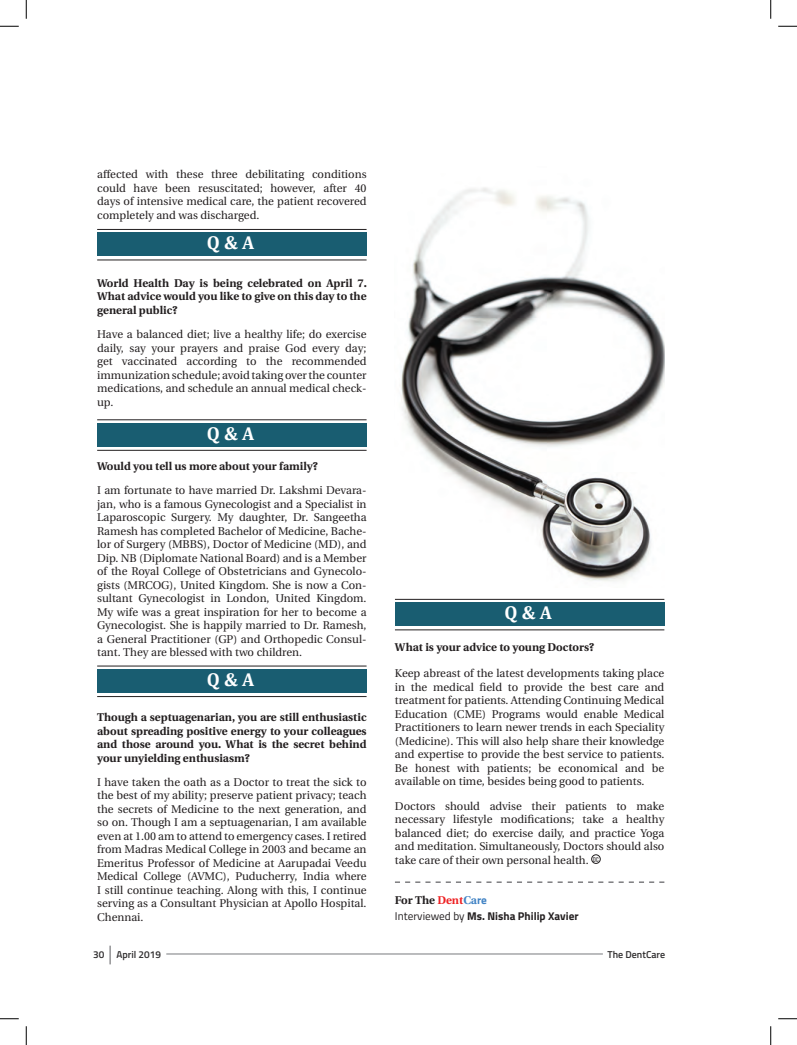
<style>
.page{position:relative;width:797px;height:1045px;background:#fff}
.page>*{position:absolute;margin:0;border:0;box-sizing:border-box;transform-origin:0 0}
.t1{font:700 18.75px "Cambria";color:#fff}
.t2{font:11.25px/13.5px "Heuristica";color:#231f20;text-align:justify}
.t3{font:700 11.25px/13.5px "Heuristica";color:#231f20;text-align:justify}
.t4{font:700 11.25px "Titillium";color:#231f20}
.t5{font:600 10px "Titillium Web";color:#312f30}
.t6{font:6.88px "Bebas Neue";color:#231f20}
.s1{color:#ee2123}
.s2{color:#4082c4}
.s3{font-family:"Titillium";color:#4082c4}
.s4{font-weight:400}
</style>
<div class="page">
<hr style="left:166px;top:953px;width:437px;height:1px;background:#939598">
<svg style="left:109px;top:945px;width:2px;height:19px"></svg>
<div style="left:97px;top:232px;width:269px;height:24px;background:#195d71"></div>
<hr style="left:97px;top:229px;width:269px;height:1px;background:#231f20">
<hr style="left:97px;top:259px;width:269px;height:1px;background:#231f20">
<div style="left:97px;top:423px;width:269px;height:23px;background:#195d71"></div>
<hr style="left:97px;top:419px;width:269px;height:1px;background:#231f20">
<hr style="left:97px;top:450px;width:269px;height:1px;background:#231f20">
<div style="left:97px;top:669px;width:269px;height:24px;background:#195d71"></div>
<hr style="left:97px;top:665px;width:269px;height:1px;background:#231f20">
<hr style="left:97px;top:696px;width:269px;height:1px;background:#231f20">
<div style="left:395px;top:602px;width:269px;height:24px;background:#195d71"></div>
<hr style="left:395px;top:599px;width:269px;height:1px;background:#231f20">
<hr style="left:395px;top:629px;width:269px;height:1px;background:#231f20">
<img style="left:401px;top:187px;width:263px;height:394px">
<svg style="left:395px;top:881px;width:269px;height:1px"></svg>
<div style="left:591px;top:854px;width:9px;height:9px;border:1px solid #231f20;border-radius:50%"></div>
<svg style="left:0;top:25px;width:19px;height:2px"></svg>
<svg style="left:778px;top:25px;width:19px;height:2px"></svg>
<svg style="left:0;top:1018px;width:19px;height:1px"></svg>
<svg style="left:778px;top:1018px;width:19px;height:1px"></svg>
<svg style="left:25px;top:0;width:2px;height:19px"></svg>
<svg style="left:25px;top:1026px;width:2px;height:19px"></svg>
<svg style="left:770px;top:0;width:1px;height:19px"></svg>
<svg style="left:770px;top:1026px;width:1px;height:19px"></svg>
<p class="t2" style="left:97px;top:168px;width:271px">affected with these three debilitating conditions could have been resuscitated; however, after 40 days of intensive medical care, the patient recovered completely and was discharged.</p>
<h1 class="t1" style="left:207px;top:229px;width:49px">Q &amp; A</h1>
<p class="t3" style="left:97px;top:276px;width:271px">World Health Day is being celebrated on April 7.<br>What advice would you like to give on this day to the general public?</p>
<p class="t2" style="left:97px;top:328px;width:271px">Have a balanced diet; live a healthy life; do exercise daily, say your prayers and praise God every day; get vaccinated according to the recommended immunization schedule; avoid taking over the counter medications, and schedule an annual medical check&shy;up.</p>
<h1 class="t1" style="left:207px;top:420px;width:49px">Q &amp; A</h1>
<p class="t3" style="left:97px;top:459px;width:222px">Would you tell us more about your family?</p>
<p class="t2" style="left:97px;top:484px;width:271px">I am fortunate to have married Dr. Lakshmi Devara&shy;jan, who is a famous Gynecologist and a Specialist in Laparoscopic Surgery. My daughter, Dr. Sangeetha Ramesh has completed Bachelor of Medicine, Bache&shy;lor of Surgery (MBBS), Doctor of Medicine (MD), and Dip. NB (Diplomate National Board) and is a Member of the Royal College of Obstetricians and Gynecolo&shy;gists (MRCOG), United Kingdom. She is now a Con&shy;sultant Gynecologist in London, United Kingdom.<br>My wife was a great inspiration for her to become a Gynecologist. She is happily married to Dr. Ramesh, a General Practitioner (GP) and Orthopedic Consul&shy;tant. They are blessed with two children.</p>
<h1 class="t1" style="left:207px;top:666px;width:49px">Q &amp; A</h1>
<p class="t3" style="left:97px;top:710px;width:271px">Though a septuagenarian, you are still enthusiastic about spreading positive energy to your colleagues and those around you. What is the secret behind your unyielding enthusiasm?</p>
<p class="t2" style="left:97px;top:775px;width:271px">I have taken the oath as a Doctor to treat the sick to the best of my ability; preserve patient privacy; teach the secrets of Medicine to the next generation, and so on. Though I am a septuagenarian, I am available even at 1.00 am to attend to emergency cases. I retired from Madras Medical College in 2003 and became an Emeritus Professor of Medicine at Aarupadai Veedu Medical College (AVMC), Puducherry, India where I still continue teaching. Along with this, I continue serving as a Consultant Physician at Apollo Hospital.<br>Chennai.</p>
<h1 class="t1" style="left:504px;top:599px;width:49px">Q &amp; A</h1>
<p class="t3" style="left:395px;top:640px;width:201px">What is your advice to young Doctors?</p>
<p class="t2" style="left:395px;top:667px;width:271px">Keep abreast of the latest developments taking place in the medical field to provide the best care and treatment for patients. Attending Continuing Medical Education (CME) Programs would enable Medical Practitioners to learn newer trends in each Speciality (Medicine). This will also help share their knowledge and expertise to provide the best service to patients.<br>Be honest with patients; be economical and be available on time, besides being good to patients.</p>
<p class="t2" style="left:395px;top:799px;width:271px">Doctors should advise their patients to make necessary lifestyle modifications; take a healthy balanced diet; do exercise daily, and practice Yoga and meditation. Simultaneously, Doctors should also take care of their own personal health.</p>
<p class="t3" style="left:395px;top:893px;width:93px">For The <span class="s1">Dent</span><span class="s2">Ca</span><span class="s3">re</span></p>
<p class="t4" style="left:395px;top:908px;width:185px"><span class="s4">Interviewed by</span> Ms. Nisha Philip Xavier</p>
<p class="t6" style="left:593px;top:855px;width:7px">DC</p>
<p class="t5" style="left:93px;top:947px;width:69px">30 April 2019</p>
<p class="t5" style="left:607px;top:947px;width:59px">The DentCare</p>
</div>
